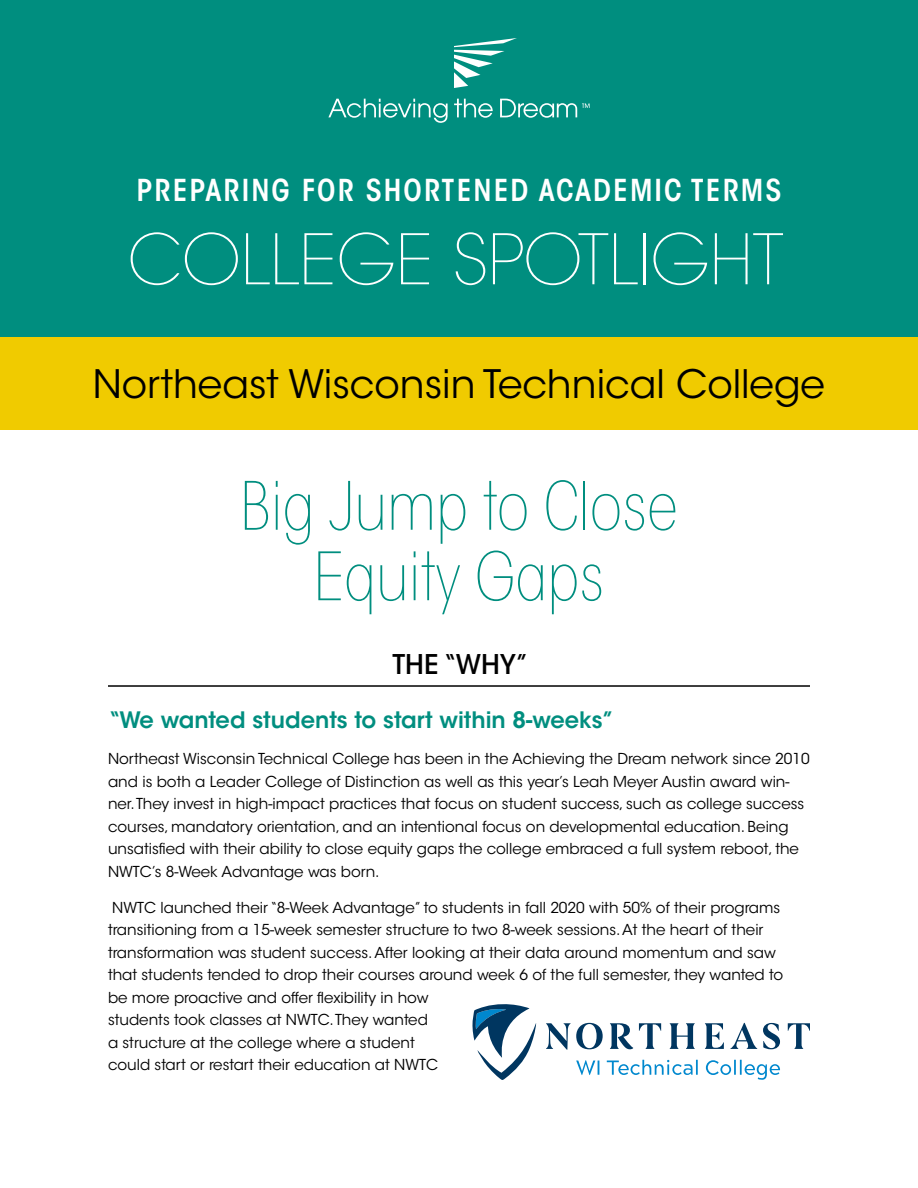
<style>
.page{position:relative;width:918px;height:1188px;background:#fff}
.page>*{position:absolute;margin:0;border:0;box-sizing:border-box;transform-origin:0 0}
.t1{font:200 69px "ITC Avant Garde Std";color:#fff}
.t2{font:200 condensed 66px/70.5px "ITC Avant Garde Std";color:#008e7f;text-align:center}
.t3{font:39px "ITC Avant Garde Std";color:#000}
.t4{font:600 condensed 30px "ITC Avant Garde Std";letter-spacing:.07em;color:#fff}
.t5{font:500 27px "ITC Avant Garde Std";color:#000}
.t6{font:600 22.5px "ITC Avant Garde Std";color:#008e7f}
.t7{font:15px/22.5px "ITC Avant Garde Std";color:#000}
</style>
<div class="page">
<div style="left:0;top:0;width:918px;height:410px;background:#008e7f"></div>
<svg style="left:454px;top:38px;width:63px;height:50px"></svg>
<svg style="left:328px;top:99px;width:120px;height:24px"></svg>
<svg style="left:454px;top:99px;width:39px;height:19px"></svg>
<svg style="left:500px;top:99px;width:90px;height:19px"></svg>
<div style="left:0;top:338px;width:918px;height:92px;background:#f0cb00"></div>
<hr style="left:108px;top:685px;width:702px;height:2px;background:#000">
<svg style="left:472px;top:1004px;width:64px;height:76px"></svg>
<svg style="left:576px;top:1060px;width:23px;height:15px"></svg>
<svg style="left:607px;top:1060px;width:91px;height:15px"></svg>
<svg style="left:706px;top:1060px;width:74px;height:20px"></svg>
<svg style="left:546px;top:1023px;width:57px;height:27px"></svg>
<svg style="left:610px;top:1023px;width:23px;height:26px"></svg>
<svg style="left:639px;top:1023px;width:22px;height:26px"></svg>
<svg style="left:670px;top:1023px;width:25px;height:26px"></svg>
<svg style="left:705px;top:1023px;width:19px;height:26px"></svg>
<svg style="left:730px;top:1023px;width:27px;height:26px"></svg>
<svg style="left:763px;top:1023px;width:17px;height:26px"></svg>
<svg style="left:788px;top:1023px;width:22px;height:26px"></svg>
<h3 class="t4" style="left:137px;top:172px;width:646px">PREPARING FOR SHORTENED ACADEMIC TERMS</h3>
<h1 class="t1" style="left:128px;top:219px;width:657px">COLLEGE SPOTLIGHT</h1>
<h3 class="t3" style="left:93px;top:361px;width:734px">Northeast Wisconsin Technical College</h3>
<h2 class="t2" style="left:240px;top:472px;width:439px">Big Jump to Close<br>Equity Gaps</h2>
<h3 class="t5" style="left:392px;top:648px;width:138px">THE “WHY”</h3>
<h3 class="t6" style="left:108px;top:706px;width:508px">“We wanted students to start within 8-weeks”</h3>
<p class="t7" style="left:108px;top:748px;width:703px">Northeast Wisconsin Technical College has been in the Achieving the Dream network since 2010 and is both a Leader College of Distinction as well as this year’s Leah Meyer Austin award win&shy;ner. They invest in high-impact practices that focus on student success, such as college success courses, mandatory orientation, and an intentional focus on developmental education. Being unsatisfied with their ability to close equity gaps the college embraced a full system reboot, the NWTC’s 8-Week Advantage was born.</p>
<p class="t7" style="left:108px;top:896px;width:677px">NWTC launched their “8-Week Advantage” to students in fall 2020 with 50% of their programs transitioning from a 15-week semester structure to two 8-week sessions. At the heart of their transformation was student success. After looking at their data around momentum and saw that students tended to drop their courses around week 6 of the full semester, they wanted to be more proactive and offer flexibility in how<br>students took classes at NWTC. They wanted<br>a structure at the college where a student<br>could start or restart their education at NWTC</p>
</div>
